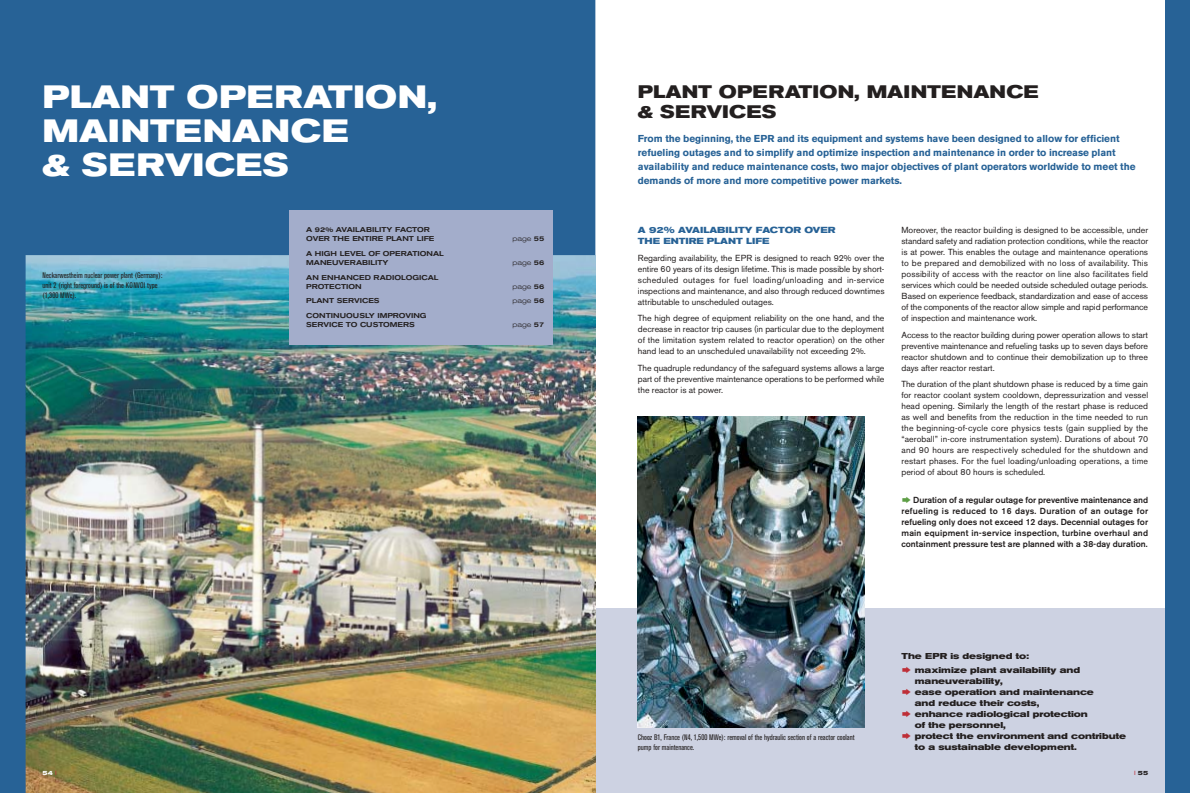
<style>
.page{position:relative;width:1190px;height:793px;background:#fff}
.page>*{position:absolute;margin:0;border:0;box-sizing:border-box;transform-origin:0 0}
.t1{font:700 expanded 32px/34px "Akzidenz Grotesk BE";letter-spacing:.02em;color:#fff}
.t2{font:700 expanded 18px/20px "Akzidenz Grotesk BE";letter-spacing:.02em;color:#231f1f}
.t3{font:700 10px/14px "Akzidenz Grotesk BE";letter-spacing:-.005em;color:#276296}
.t4{font:8.8px/11px "Akzidenz Grotesk BE";color:#231f1f;text-align:justify}
.t5{font:500 8.8px/11px "Akzidenz Grotesk BE";color:#231f1f;text-align:justify}
.t6{font:700 expanded 8.8px/11px "Akzidenz Grotesk BQ";color:#276296}
.t7{font:700 expanded 8.5px/11px "Akzidenz Grotesk BE";color:#231f1f}
.t8{font:condensed 8px/10px "Akzidenz Grotesk BE";color:#231f1f}
.t9{font:500 expanded 7px/9px "Akzidenz Grotesk BQ";color:#231f1f}
.t10{font:300 expanded 7px "Akzidenz Grotesk BQ";color:#231f1f}
.t11{font:700 expanded 6px "Akzidenz Grotesk BQ";color:#231f1f}
.t12{font:700 expanded 6px "Akzidenz Grotesk BQ";color:#fff}
.s1{font-weight:500}
.s2{font-weight:400;color:#be2e37}
</style>
<div class="page">
<div style="left:581px;top:608px;width:609px;height:185px;background:#cdd2e2"></div>
<div style="left:1165px;top:0;width:25px;height:793px;background:#276296"></div>
<img style="left:638px;top:417px;width:227px;height:311px">
<img style="left:0;top:0;width:595px;height:793px">
<div style="left:289px;top:210px;width:264px;height:134px;background:#a3adcb"></div>
<h1 class="t1" style="left:43px;top:82px;width:396px">PLANT OPERATION,<br>MAINTENANCE<br>&amp; SERVICES</h1>
<h2 class="t2" style="left:638px;top:83px;width:402px">PLANT OPERATION, MAINTENANCE &amp; SERVICES</h2>
<p class="t3" style="left:638px;top:132px;width:499px">From the beginning, the EPR and its equipment and systems have been designed to allow for efficient refueling outages and to simplify and optimize inspection and maintenance in order to increase plant availability and reduce maintenance costs, two major objectives of plant operators worldwide to meet the demands of more and more competitive power markets.</p>
<p class="t8" style="left:43px;top:271px;width:121px">Neckarwestheim nuclear power plant (Germany): unit 2 (right foreground) is of the KONVOI type (1,300 MWe).</p>
<p class="t9" style="left:306px;top:226px;width:130px">A 92% AVAILABILITY FACTOR<br>OVER THE ENTIRE PLANT LIFE</p>
<p class="t10" style="left:513px;top:236px;width:33px">page <span class="s1">55</span></p>
<p class="t9" style="left:306px;top:250px;width:139px">A HIGH LEVEL OF OPERATIONAL<br>MANEUVERABILITY</p>
<p class="t10" style="left:513px;top:260px;width:33px">page <span class="s1">56</span></p>
<p class="t9" style="left:306px;top:274px;width:134px">AN ENHANCED RADIOLOGICAL<br>PROTECTION</p>
<p class="t10" style="left:513px;top:284px;width:33px">page <span class="s1">56</span></p>
<p class="t9" style="left:306px;top:297px;width:75px">PLANT SERVICES</p>
<p class="t10" style="left:513px;top:298px;width:33px">page <span class="s1">56</span></p>
<p class="t9" style="left:306px;top:312px;width:122px">CONTINUOUSLY IMPROVING<br>SERVICE TO CUSTOMERS</p>
<p class="t10" style="left:513px;top:322px;width:33px">page <span class="s1">57</span></p>
<p class="t6" style="left:638px;top:225px;width:199px">A 92% AVAILABILITY FACTOR OVER<br>THE ENTIRE PLANT LIFE</p>
<p class="t4" style="left:638px;top:253px;width:248px">Regarding availability, the EPR is designed to reach 92% over the entire 60 years of its design lifetime. This is made possible by short&shy;scheduled outages for fuel loading/unloading and in-service inspections and maintenance, and also through reduced downtimes attributable to unscheduled outages.</p>
<p class="t4" style="left:638px;top:314px;width:248px">The high degree of equipment reliability on the one hand, and the decrease in reactor trip causes (in particular due to the deployment of the limitation system related to reactor operation) on the other hand lead to an unscheduled unavailability not exceeding 2%.</p>
<p class="t4" style="left:638px;top:363px;width:248px">The quadruple redundancy of the safeguard systems allows a large part of the preventive maintenance operations to be performed while the reactor is at power.</p>
<p class="t4" style="left:902px;top:225px;width:248px">Moreover, the reactor building is designed to be accessible, under standard safety and radiation protection conditions, while the reactor is at power. This enables the outage and maintenance operations to be prepared and demobilized with no loss of availability. This possibility of access with the reactor on line also facilitates field services which could be needed outside scheduled outage periods.<br>Based on experience feedback, standardization and ease of access of the components of the reactor allow simple and rapid performance of inspection and maintenance work.</p>
<p class="t4" style="left:902px;top:330px;width:248px">Access to the reactor building during power operation allows to start preventive maintenance and refueling tasks up to seven days before reactor shutdown and to continue their demobilization up to three days after reactor restart.</p>
<p class="t4" style="left:902px;top:380px;width:248px">The duration of the plant shutdown phase is reduced by a time gain for reactor coolant system cooldown, depressurization and vessel head opening. Similarly the length of the restart phase is reduced as well and benefits from the reduction in the time needed to run the beginning-of-cycle core physics tests (gain supplied by the “aeroball” in-core instrumentation system). Durations of about 70 and 90 hours are respectively scheduled for the shutdown and restart phases. For the fuel loading/unloading operations, a time period of about 80 hours is scheduled.</p>
<p class="t5" style="left:902px;top:495px;width:248px;text-indent:12px">Duration of a regular outage for preventive maintenance and refueling is reduced to 16 days. Duration of an outage for refueling only does not exceed 12 days. Decennial outages for main equipment in-service inspection, turbine overhaul and containment pressure test are planned with a 38-day duration.</p>
<p class="t8" style="left:638px;top:733px;width:218px">Chooz B1, France (N4, 1,500 MWe): removal of the hydraulic section of a reactor coolant pump for maintenance.</p>
<p class="t7" style="left:915px;top:650px;width:167px;line-height:13.8px;text-indent:-13px">The EPR is designed to: maximize plant availability and</p>
<p class="t7" style="left:915px;top:676px;width:213px">maneuverability,<br>ease operation and maintenance<br>and reduce their costs,<br>enhance radiological protection<br>of the personnel,<br>protect the environment and contribute to a sustainable development.</p>
<p class="t12" style="left:43px;top:771px;width:16px">54 <span class="s2">I</span></p>
<p class="t11" style="left:1134px;top:771px;width:15px"><span class="s2">I</span> 55</p>
</div>
